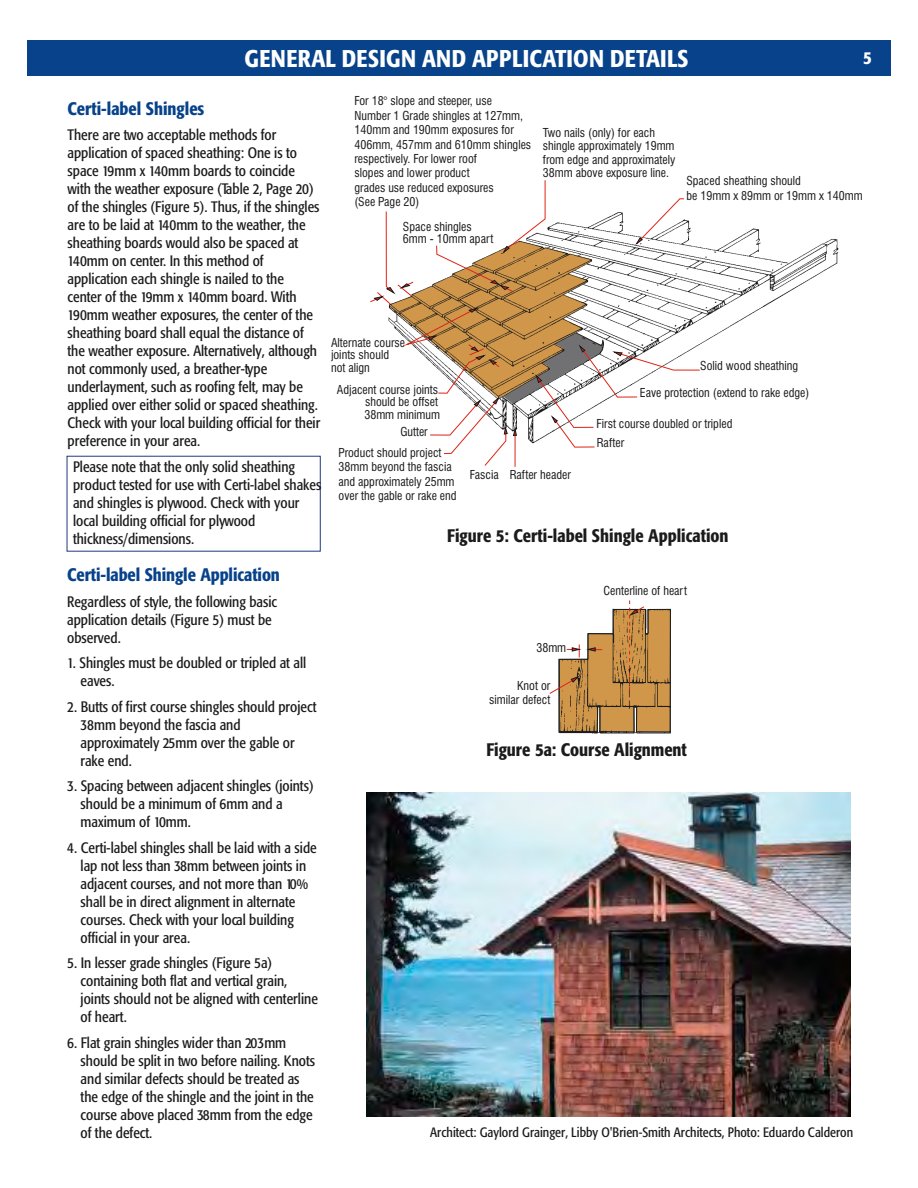
<style>
.page{position:relative;width:918px;height:1188px;background:#fff}
.page>*{position:absolute;margin:0;border:0;box-sizing:border-box;transform-origin:0 0}
.t1{font:500 condensed 24px "Formata";letter-spacing:.01em;color:#fff}
.t2{font:500 condensed 18px "Formata";color:#1b1b1b}
.t3{font:500 condensed 18px "Formata";letter-spacing:-.005em;color:#07428a}
.t4{font:500 condensed 18px "Formata";color:#fff}
.t5{font:condensed 15px/18px "Formata";color:#1b1b1b}
.t6{font:condensed 13.5px "Formata";color:#1b1b1b}
.t7{font:condensed 12px/14.4px "Swiss 721 BT";color:#1b1b1b}
</style>
<div class="page">
<div style="left:27px;top:40px;width:864px;height:36px;background:#07428a"></div>
<img style="left:558px;top:732px;width:113px;height:2px">
<img style="left:366px;top:793px;width:484px;height:324px">
<svg style="left:549px;top:600px;width:122px;height:132px"></svg>
<img style="left:700px;top:228px;width:139px;height:117px">
<svg style="left:370px;top:180px;width:330px;height:287px"></svg>
<h1 class="t1" style="left:244px;top:49px;width:446px">GENERAL DESIGN AND APPLICATION DETAILS</h1>
<p class="t4" style="left:863px;top:51px;width:10px">5</p>
<p class="t3" style="left:68px;top:101px;width:138px">Certi-label Shingles</p>
<p class="t5" style="left:68px;top:128px;width:254px">There are two acceptable methods for application of spaced sheathing: One is to space 19mm x 140mm boards to coincide with the weather exposure (Table 2, Page 20) of the shingles (Figure 5). Thus, if the shingles are to be laid at 140mm to the weather, the sheathing boards would also be spaced at 140mm on center. In this method of application each shingle is nailed to the center of the 19mm x 140mm board. With 190mm weather exposures, the center of the sheathing board shall equal the distance of the weather exposure. Alternatively, although not commonly used, a breather-type underlayment, such as roofing felt, may be applied over either solid or spaced sheathing.<br>Check with your local building official for their preference in your area.</p>
<p class="t5" style="left:73px;top:459px;width:250px">Please note that the only solid sheathing product tested for use with Certi-label shakes and shingles is plywood. Check with your local building official for plywood thickness/dimensions.</p>
<p class="t3" style="left:67px;top:568px;width:214px">Certi-label Shingle Application</p>
<p class="t5" style="left:67px;top:594px;width:211px">Regardless of style, the following basic application details (Figure 5) must be observed.</p>
<p class="t5" style="left:81px;top:655px;width:227px;text-indent:-13px">1. Shingles must be doubled or tripled at all eaves.</p>
<p class="t5" style="left:81px;top:699px;width:237px;text-indent:-13px">2. Butts of first course shingles should project<br>38mm beyond the fascia and approximately 25mm over the gable or rake end.</p>
<p class="t5" style="left:81px;top:778px;width:235px;text-indent:-13px">3. Spacing between adjacent shingles (joints) should be a minimum of 6mm and a maximum of 10mm.</p>
<p class="t5" style="left:81px;top:840px;width:238px;text-indent:-13px">4. Certi-label shingles shall be laid with a side lap not less than 38mm between joints in adjacent courses, and not more than 10% shall be in direct alignment in alternate courses. Check with your local building official in your area.</p>
<p class="t5" style="left:81px;top:955px;width:239px;text-indent:-13px">5. In lesser grade shingles (Figure 5a) containing both flat and vertical grain, joints should not be aligned with centerline of heart.</p>
<p class="t5" style="left:81px;top:1035px;width:236px;text-indent:-13px">6. Flat grain shingles wider than 203mm should be split in two before nailing. Knots and similar defects should be treated as the edge of the shingle and the joint in the course above placed 38mm from the edge of the defect.</p>
<p class="t7" style="left:354px;top:95px;width:178px">For 18° slope and steeper, use<br>Number 1 Grade shingles at 127mm,<br>140mm and 190mm exposures for<br>406mm, 457mm and 610mm shingles respectively. For lower roof<br>slopes and lower product<br>grades use reduced exposures<br>(See Page 20)</p>
<p class="t7" style="left:403px;top:221px;width:92px;line-height:12.3px">Space shingles<br>6mm - 10mm apart</p>
<p class="t7" style="left:543px;top:127px;width:134px;line-height:13.4px">Two nails (only) for each shingle approximately 19mm from edge and approximately<br>38mm above exposure line.</p>
<p class="t7" style="left:686px;top:175px;width:178px">Spaced sheathing should<br>be 19mm x 89mm or 19mm x 140mm</p>
<p class="t7" style="left:331px;top:338px;width:76px;line-height:12.3px">Alternate course joints should not align</p>
<p class="t7" style="left:364px;top:385px;width:77px;line-height:12.3px;text-indent:-27px">Adjacent course joints should be offset<br>38mm minimum</p>
<p class="t7" style="left:400px;top:426px;width:29px">Gutter</p>
<p class="t7" style="left:339px;top:447px;width:120px">Product should project<br>38mm beyond the fascia and approximately 25mm over the gable or rake end</p>
<p class="t7" style="left:470px;top:469px;width:30px">Fascia</p>
<p class="t7" style="left:510px;top:469px;width:63px">Rafter header</p>
<p class="t7" style="left:700px;top:360px;width:99px">Solid wood sheathing</p>
<p class="t7" style="left:640px;top:387px;width:171px">Eave protection (extend to rake edge)</p>
<p class="t7" style="left:597px;top:417px;width:137px">First course doubled or tripled</p>
<p class="t7" style="left:597px;top:437px;width:29px">Rafter</p>
<p class="t2" style="left:447px;top:528px;width:283px">Figure 5: Certi-label Shingle Application</p>
<p class="t7" style="left:536px;top:642px;width:31px">38mm</p>
<p class="t7" style="left:489px;top:680px;width:63px;text-align:right">Knot or similar defect</p>
<p class="t7" style="left:603px;top:585px;width:85px">Centerline of heart</p>
<p class="t2" style="left:486px;top:742px;width:202px">Figure 5a: Course Alignment</p>
<p class="t6" style="left:430px;top:1126px;width:425px">Architect: Gaylord Grainger, Libby O'Brien-Smith Architects, Photo: Eduardo Calderon</p>
</div>
